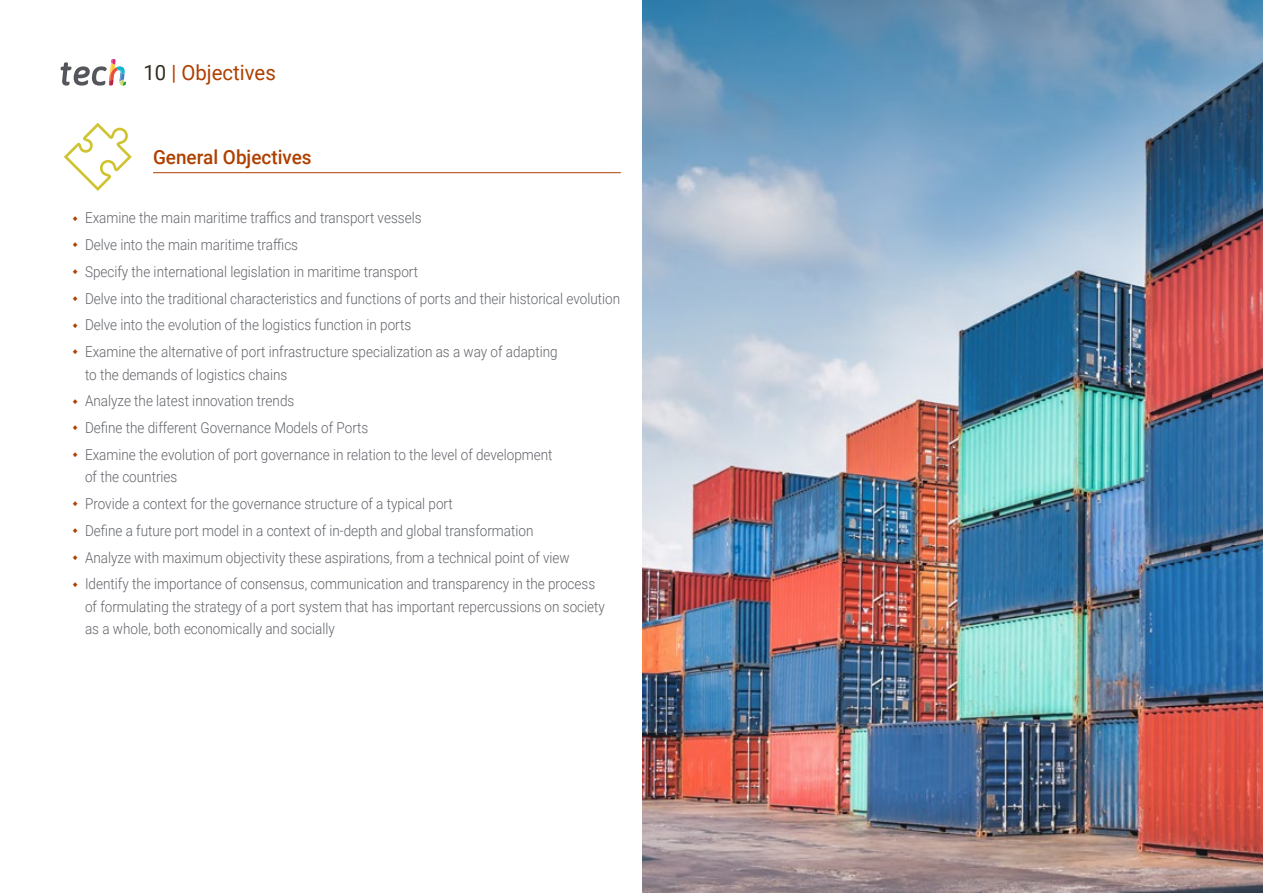
<style>
.page{position:relative;width:1263px;height:893px;background:#fff}
.page>*{position:absolute;margin:0;border:0;box-sizing:border-box;transform-origin:0 0}
.t1{font:21px "Roboto";color:#ae4000}
.t2{font:500 19.5px "Roboto";color:#ae4000}
.t3{font:300 15px/26.7px "Roboto";color:#61646a;scale:.9 1}
.s1{color:#312e20}
</style>
<div class="page">
<hr style="left:153px;top:172px;width:468px;height:1px;background:#ae4000">
<svg style="left:64px;top:123px;width:68px;height:68px"></svg>
<img style="left:642px;top:0;width:621px;height:893px">
<svg style="left:61px;top:59px;width:65px;height:27px"></svg>
<h1 class="t1" style="left:144px;top:57px;width:134px"><span class="s1">10</span> | Objectives</h1>
<h2 class="t2" style="left:153px;top:144px;width:160px">General Objectives</h2>
<p class="t3" style="left:85px;top:204px;width:596px">Examine the main maritime traffics and transport vessels<br>Delve into the main maritime traffics<br>Specify the international legislation in maritime transport<br>Delve into the traditional characteristics and functions of ports and their historical evolution Delve into the evolution of the logistics function in ports<br>Examine the alternative of port infrastructure specialization as a way of adapting</p>
<p class="t3" style="left:85px;top:360px;width:521px">to the demands of logistics chains<br>Analyze the latest innovation trends<br>Define the different Governance Models of Ports<br>Examine the evolution of port governance in relation to the level of development</p>
<p class="t3" style="left:85px;top:463px;width:568px">of the countries<br>Provide a context for the governance structure of a typical port<br>Define a future port model in a context of in-depth and global transformation<br>Analyze with maximum objectivity these aspirations, from a technical point of view Identify the importance of consensus, communication and transparency in the process</p>
<p class="t3" style="left:85px;top:595px;width:579px;line-height:22.5px">of formulating the strategy of a port system that has important repercussions on society as a whole, both economically and socially</p>
</div>
